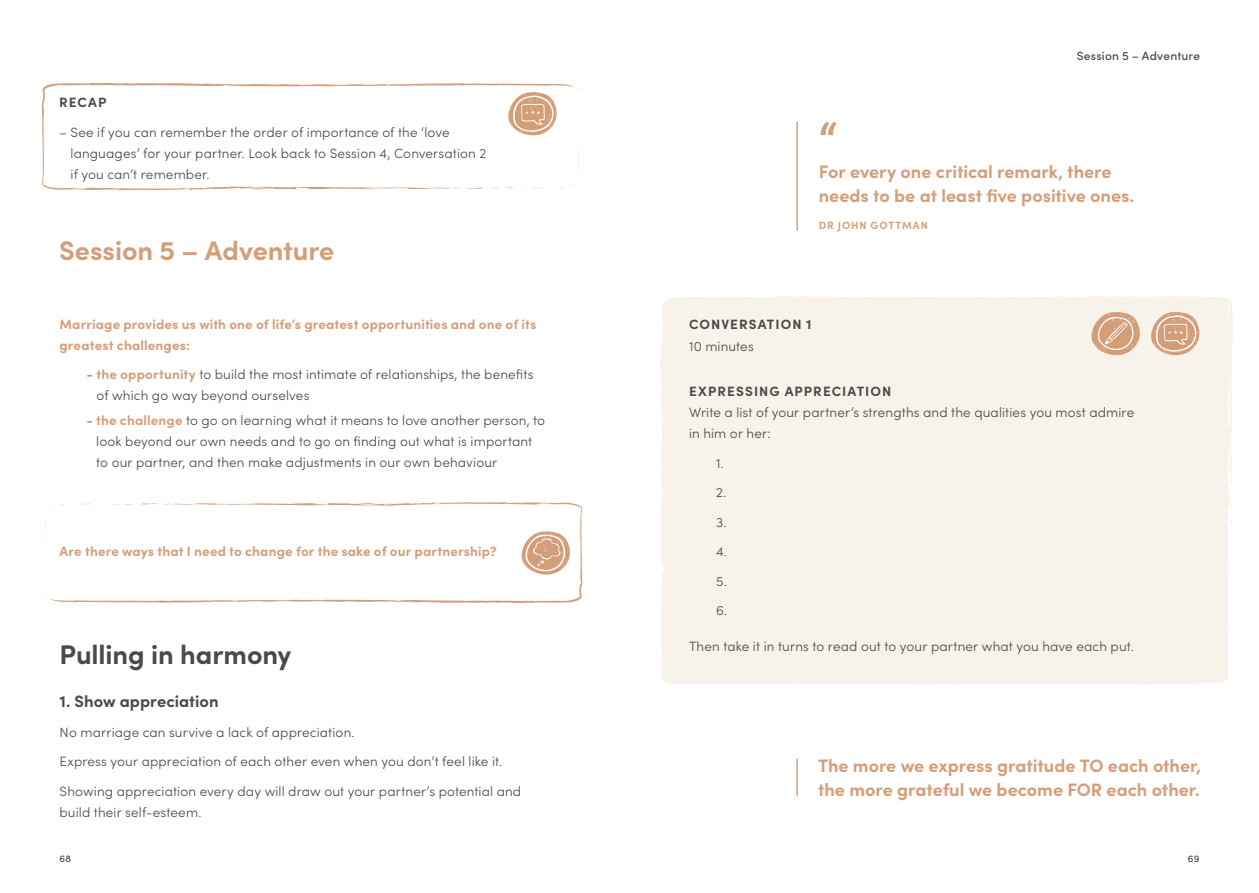
<style>
.page{position:relative;width:1259px;height:893px;background:#fff}
.page>*{position:absolute;margin:0;border:0;box-sizing:border-box;transform-origin:0 0}
.t1{font:700 45px "Sofia Pro";color:#d49e79}
.t2{font:700 27px "Sofia Pro";letter-spacing:-.005em;color:#d49e79}
.t3{font:700 27px "Sofia Pro";letter-spacing:-.005em;color:#4a4a49}
.t4{font:700 18px/24px "Sofia Pro";color:#d49e79}
.t5{font:700 16.5px "Sofia Pro";color:#4a4a49}
.t6{font:300 13.5px/29.5px "Sofia Pro";letter-spacing:.01em;color:#4a4a49}
.t7{font:700 13.5px/21px "Sofia Pro";letter-spacing:.01em;color:#d49e79}
.t8{font:700 13.5px "Sofia Pro";letter-spacing:.08em;color:#4a4a49}
.t9{font:500 12px "Sofia Pro";letter-spacing:.015em;color:#4a4a49}
.t10{font:700 10.5px "Sofia Pro";letter-spacing:.09em;color:#d49e79}
.t11{font:500 9.75px "Sofia Pro";color:#4a4a49}
.s1{font-weight:700;color:#d49e79}
</style>
<div class="page">
<svg style="left:578px;top:149px;width:1px;height:24px"></svg>
<svg style="left:42px;top:83px;width:532px;height:107px"></svg>
<svg style="left:415px;top:187px;width:132px;height:3px"></svg>
<svg style="left:357px;top:187px;width:29px;height:3px"></svg>
<svg style="left:302px;top:188px;width:8px;height:2px"></svg>
<svg style="left:230px;top:186px;width:11px;height:4px"></svg>
<svg style="left:570px;top:87px;width:10px;height:7px"></svg>
<svg style="left:73px;top:83px;width:12px;height:3px"></svg>
<svg style="left:45px;top:519px;width:1px;height:22px"></svg>
<svg style="left:52px;top:502px;width:530px;height:101px"></svg>
<svg style="left:77px;top:503px;width:132px;height:3px"></svg>
<svg style="left:238px;top:503px;width:29px;height:3px"></svg>
<svg style="left:314px;top:503px;width:8px;height:2px"></svg>
<svg style="left:383px;top:503px;width:11px;height:4px"></svg>
<svg style="left:44px;top:592px;width:10px;height:8px"></svg>
<svg style="left:539px;top:601px;width:12px;height:2px"></svg>
<svg style="left:521px;top:530px;width:50px;height:46px"></svg>
<svg style="left:507px;top:85px;width:51px;height:52px"></svg>
<hr style="left:796px;top:122px;width:2px;height:109px;background:#d49e79">
<div style="left:660px;top:296px;width:573px;height:389px;background:#f7f2ea"></div>
<svg style="left:746px;top:298px;width:20px;height:2px"></svg>
<svg style="left:1227px;top:433px;width:6px;height:145px"></svg>
<svg style="left:1225px;top:369px;width:7px;height:33px"></svg>
<svg style="left:1225px;top:309px;width:4px;height:9px"></svg>
<svg style="left:1088px;top:296px;width:23px;height:5px"></svg>
<svg style="left:1208px;top:684px;width:12px;height:1px"></svg>
<svg style="left:661px;top:401px;width:8px;height:13px"></svg>
<svg style="left:668px;top:457px;width:2px;height:7px"></svg>
<hr style="left:796px;top:759px;width:2px;height:36px;background:#d49e79">
<svg style="left:1150px;top:311px;width:50px;height:46px;background:#e2c0a8"></svg>
<svg style="left:1090px;top:311px;width:51px;height:46px;background:#e1bfa7"></svg>
<p class="t9" style="left:1076px;top:46px;width:125px">Session 5 – Adventure</p>
<p class="t8" style="left:59px;top:92px;width:49px">RECAP</p>
<p class="t6" style="left:71px;top:121px;width:417px;line-height:21px;text-indent:-12px">– See if you can remember the order of importance of the ‘love languages’ for your partner. Look back to Session 4, Conversation 2 if you can’t remember.</p>
<h1 class="t1" style="left:819px;top:104px;width:20px">“</h1>
<h3 class="t4" style="left:819px;top:158px;width:317px">For every one critical remark, there needs to be at least five positive ones.</h3>
<p class="t10" style="left:819px;top:217px;width:110px">DR JOHN GOTTMAN</p>
<h2 class="t2" style="left:59px;top:230px;width:277px">Session 5 – Adventure</h2>
<p class="t7" style="left:60px;top:312px;width:478px">Marriage provides us with one of life’s greatest opportunities and one of its greatest challenges:</p>
<p class="t6" style="left:97px;top:363px;width:438px;line-height:21px;text-indent:-10px">- <span class="s1">the opportunity</span> to build the most intimate of relationships, the benefits of which go way beyond ourselves</p>
<p class="t6" style="left:96px;top:409px;width:450px;line-height:21px;text-indent:-10px">- <span class="s1">the challenge</span> to go on learning what it means to love another person, to look beyond our own needs and to go on finding out what is important to our partner, and then make adjustments in our own behaviour</p>
<p class="t7" style="left:60px;top:539px;width:438px">Are there ways that I need to change for the sake of our partnership?</p>
<h2 class="t3" style="left:60px;top:633px;width:233px">Pulling in harmony</h2>
<p class="t5" style="left:60px;top:689px;width:161px">1. Show appreciation</p>
<p class="t6" style="left:60px;top:716px;width:463px">No marriage can survive a lack of appreciation.<br>Express your appreciation of each other even when you don’t feel like it.<br>Showing appreciation every day will draw out your partner’s potential and</p>
<p class="t6" style="left:60px;top:796px;width:143px">build their self-esteem.</p>
<p class="t8" style="left:689px;top:313px;width:124px">CONVERSATION 1</p>
<p class="t6" style="left:689px;top:331px;width:66px">10 minutes</p>
<p class="t8" style="left:689px;top:381px;width:204px">EXPRESSING APPRECIATION</p>
<p class="t6" style="left:689px;top:401px;width:447px;line-height:21px">Write a list of your partner’s strengths and the qualities you most admire in him or her:</p>
<p class="t6" style="left:716px;top:447px;width:13px">1.<br>2.<br>3.<br>4.<br>5.<br>6.</p>
<p class="t6" style="left:689px;top:631px;width:446px">Then take it in turns to read out to your partner what you have each put.</p>
<h3 class="t4" style="left:818px;top:752px;width:384px">The more we express gratitude TO each other, the more grateful we become FOR each other.</h3>
<p class="t11" style="left:60px;top:851px;width:13px">68</p>
<p class="t11" style="left:1187px;top:851px;width:13px">69</p>
</div>
